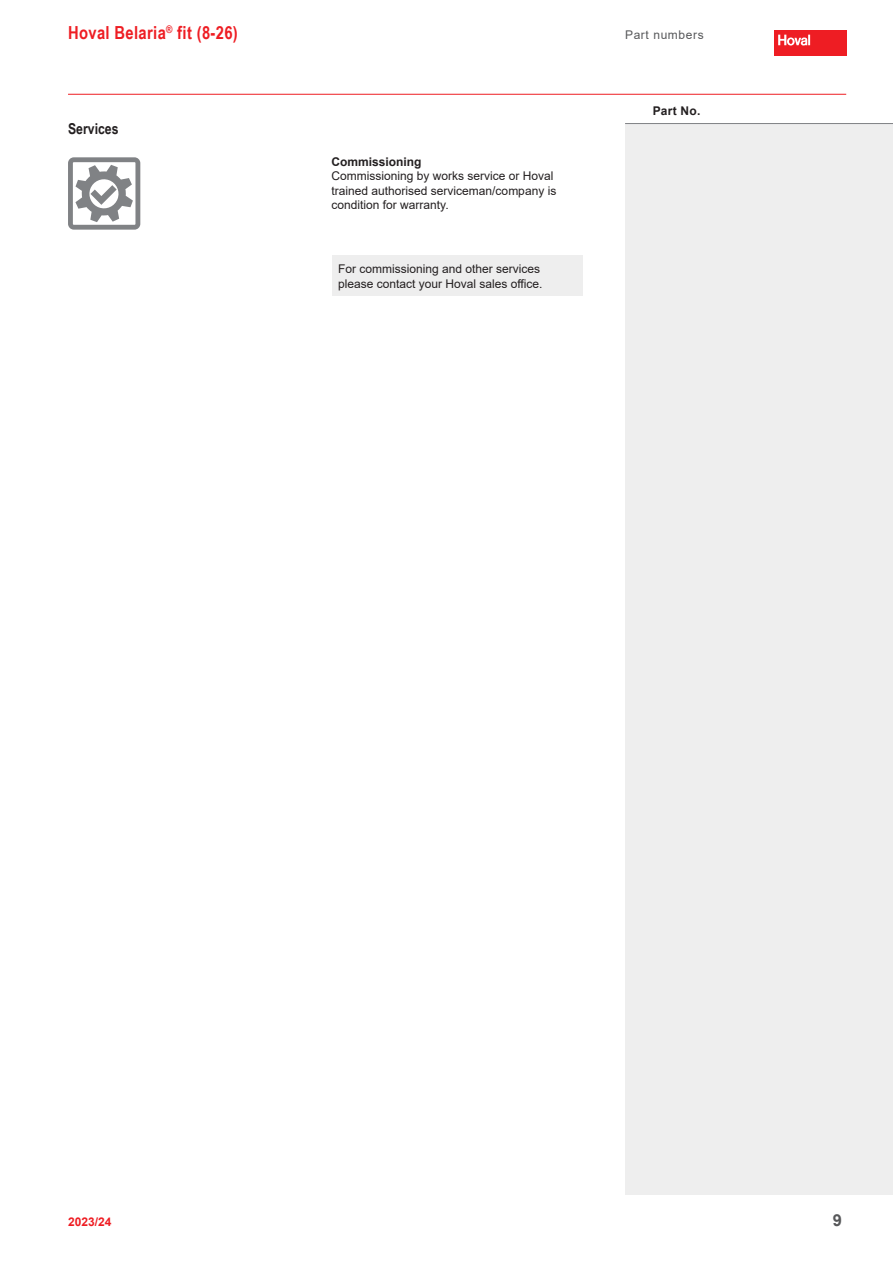
<style>
.page{position:relative;width:893px;height:1263px;background:#fff}
.page>*{position:absolute;margin:0;border:0;box-sizing:border-box;transform-origin:0 0}
.t1{font:700 18px "Arial Narrow";letter-spacing:.02em;color:#ee1d23}
.t2{font:700 16.5px "Arial";color:#57585a}
.t3{font:700 15px "Arial Narrow";color:#231f20}
.t4{font:12px/14.4px "Arial";color:#231f20}
.t5{font:700 12px "Arial";color:#231f20}
.t6{font:12px "Arial";letter-spacing:.05em;color:#57585a}
.t7{font:700 12px "Arial";color:#ee1d23}
</style>
<div class="page">
<div style="left:625px;top:123px;width:268px;height:1072px;background:#eee"></div>
<hr style="left:625px;top:123px;width:268px;height:1px;background:#808285">
<hr style="left:68px;top:94px;width:778px;height:1px;background:#ee1d23">
<div style="left:774px;top:30px;width:72px;height:26px;background:#ee1d23"></div>
<svg style="left:778px;top:35px;width:32px;height:11px"></svg>
<div style="left:332px;top:256px;width:251px;height:40px;background:#eee"></div>
<svg style="left:68px;top:157px;width:72px;height:73px"></svg>
<h1 class="t1" style="left:68px;top:19px;width:171px">Hoval Belaria<sup>®</sup> fit (8-26)</h1>
<p class="t6" style="left:625px;top:27px;width:80px">Part numbers</p>
<p class="t3" style="left:68px;top:118px;width:52px">Services</p>
<p class="t5" style="left:332px;top:153px;width:92px">Commissioning</p>
<p class="t4" style="left:332px;top:169px;width:226px">Commissioning by works service or Hoval trained authorised serviceman/company is condition for warranty.</p>
<p class="t4" style="left:338px;top:262px;width:206px">For commissioning and other services please contact your Hoval sales office.</p>
<p class="t5" style="left:653px;top:102px;width:49px">Part No.</p>
<p class="t7" style="left:68px;top:1213px;width:45px">2023/24</p>
<h2 class="t2" style="left:833px;top:1208px;width:11px">9</h2>
</div>
